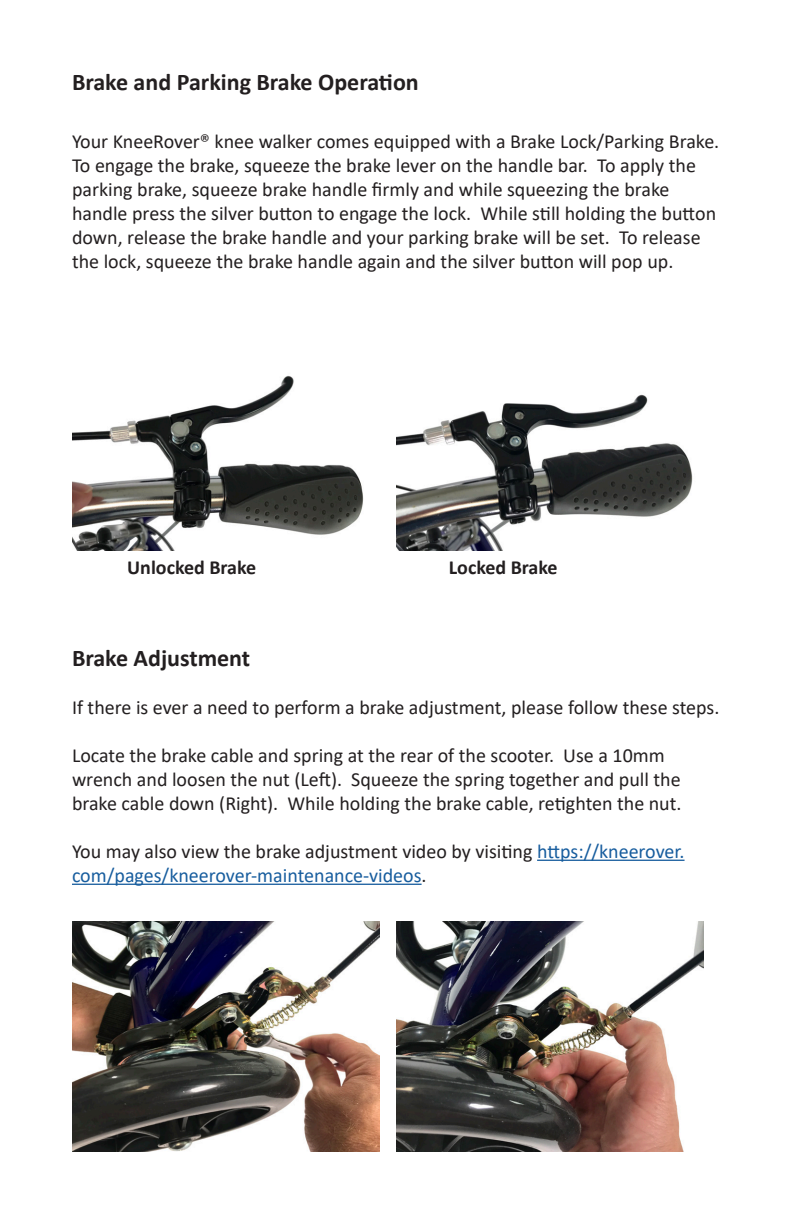
<style>
.page{position:relative;width:792px;height:1224px;background:#fff}
.page>*{position:absolute;margin:0;border:0;box-sizing:border-box;transform-origin:0 0}
.t1{font:700 24px "Calibri";color:#231f20}
.t2{font:20px/24px "Calibri";color:#231f20}
.t3{font:20px/24px "Calibri";color:#175d9e}
.t4{font:700 20px "Calibri";color:#231f20}
.s1{color:#231f20}
</style>
<div class="page">
<img style="left:72px;top:375px;width:621px;height:175px">
<hr style="left:537px;top:860px;width:148px;height:1px;background:#175d9e">
<hr style="left:72px;top:884px;width:350px;height:1px;background:#175d9e">
<img style="left:72px;top:922px;width:307px;height:230px">
<img style="left:396px;top:922px;width:307px;height:230px">
<p class="t1" style="left:72px;top:65px;width:348px">Brake and Parking Brake Operation</p>
<p class="t2" style="left:72px;top:128px;width:649px">Your KneeRover® knee walker comes equipped with a Brake Lock/Parking Brake.<br>To engage the brake, squeeze the brake lever on the handle bar. To apply the parking brake, squeeze brake handle firmly and while squeezing the brake handle press the silver button to engage the lock. While still holding the button down, release the brake handle and your parking brake will be set. To release the lock, squeeze the brake handle again and the silver button will pop up.</p>
<p class="t4" style="left:127px;top:553px;width:131px">Unlocked Brake</p>
<p class="t4" style="left:449px;top:553px;width:110px">Locked Brake</p>
<p class="t1" style="left:72px;top:641px;width:180px">Brake Adjustment</p>
<p class="t2" style="left:72px;top:695px;width:649px">If there is ever a need to perform a brake adjustment, please follow these steps.</p>
<p class="t2" style="left:72px;top:743px;width:611px">Locate the brake cable and spring at the rear of the scooter. Use a 10mm wrench and loosen the nut (Left). Squeeze the spring together and pull the brake cable down (Right). While holding the brake cable, retighten the nut.</p>
<p class="t3" style="left:72px;top:839px;width:614px"><span class="s1">You may also view the brake adjustment video by visiting</span> https://kneerover. com/pages/kneerover-maintenance-videos<span class="s1">.</span></p>
</div>
